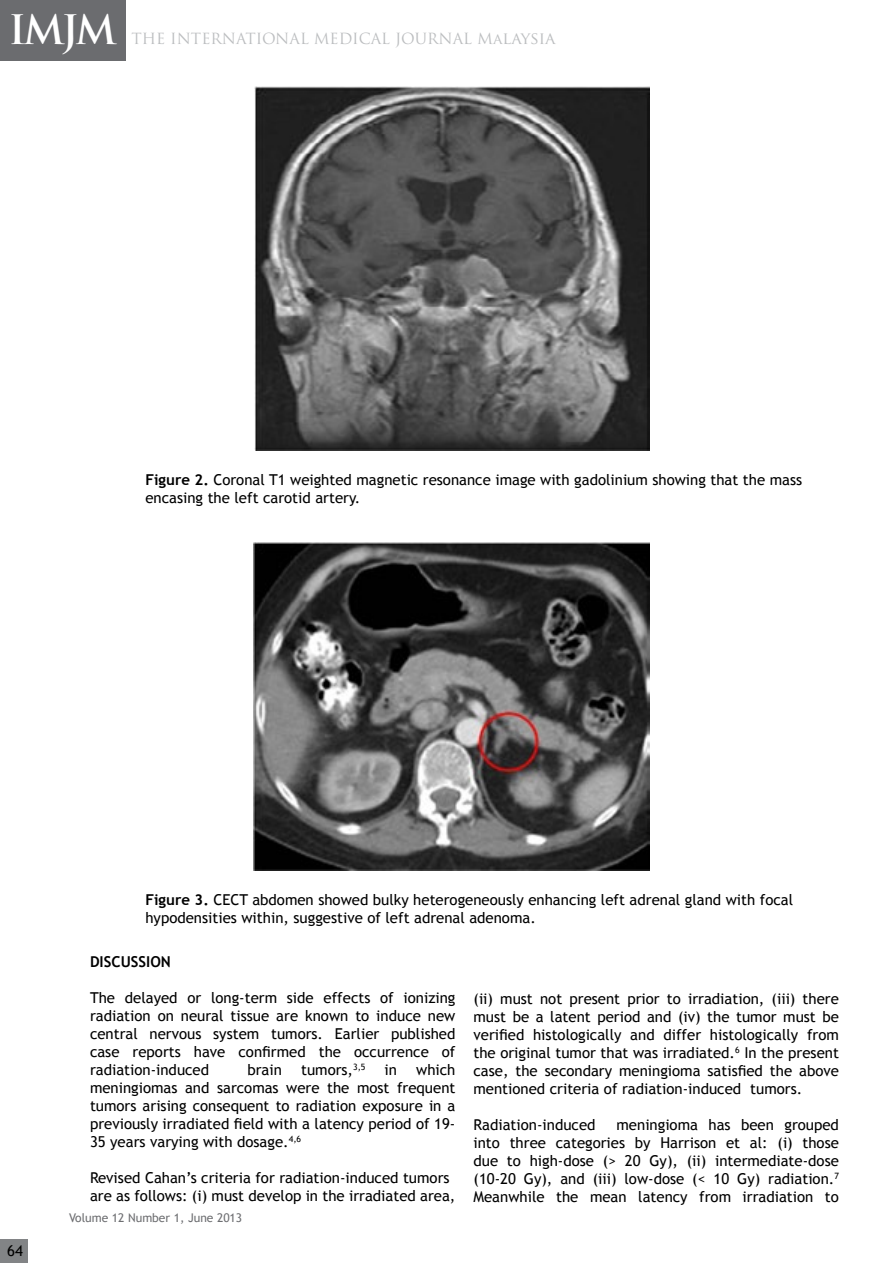
<style>
.page{position:relative;width:893px;height:1263px;background:#fff}
.page>*{position:absolute;margin:0;border:0;box-sizing:border-box;transform-origin:0 0}
.t1{font:700 39.6px "Trajan Pro";color:#fff}
.t2{font:15px/18px "Trebuchet MS";color:#000;text-align:justify}
.t3{font:15px "Trajan Pro";color:#bcbec0}
.t4{font:700 15px "Trebuchet MS";color:#000}
.t5{font:12px "Trebuchet MS";color:#6d6e71}
.s1{font-size:16.5px}
.s2{font-weight:700}
</style>
<div class="page">
<div style="left:0;top:1240px;width:27px;height:23px;background:#828486"></div>
<div style="left:0;top:0;width:125px;height:61px;background:#6b6c6f"></div>
<img style="left:255px;top:87px;width:395px;height:363px">
<img style="left:253px;top:543px;width:397px;height:327px">
<h1 class="t1" style="left:9px;top:5px;width:110px">IMJM</h1>
<p class="t3" style="left:131px;top:29px;width:426px">THE INTERNATIONAL MEDICAL JOURNAL Ma<span class="s1">laysia</span></p>
<p class="t2" style="left:145px;top:471px;width:658px"><span class="s2">Figure 2.</span> Coronal T1 weighted magnetic resonance image with gadolinium showing that the mass encasing the left carotid artery.</p>
<p class="t2" style="left:145px;top:891px;width:649px"><span class="s2">Figure 3.</span> CECT abdomen showed bulky heterogeneously enhancing left adrenal gland with focal hypodensities within, suggestive of left adrenal adenoma.</p>
<p class="t4" style="left:90px;top:952px;width:82px">DISCUSSION</p>
<p class="t2" style="left:90px;top:989px;width:367px">The delayed or long-term side effects of ionizing radiation on neural tissue are known to induce new central nervous system tumors. Earlier published case reports have confirmed the occurrence of radiation-induced</p>
<p class="t2" style="left:473px;top:989px;width:367px">(ii) must not present prior to irradiation, (iii) there must be a latent period and (iv) the tumor must be verified histologically and differ histologically from the original tumor that was irradiated.<sup>6</sup> In the present case, the secondary meningioma satisfied the above mentioned criteria of radiation-induced tumors.</p>
<p class="t2" style="left:473px;top:1115px;width:124px">Radiation-induced</p>
<p class="t2" style="left:247px;top:1061px;width:36px">brain</p>
<p class="t2" style="left:301px;top:1061px;width:66px">tumors,<sup>3,5</sup></p>
<p class="t2" style="left:385px;top:1061px;width:14px">in</p>
<p class="t2" style="left:90px;top:1061px;width:367px;text-indent:326px">which meningiomas and sarcomas were the most frequent tumors arising consequent to radiation exposure in a previously irradiated field with a latency period of 19- 35 years varying with dosage.<sup>4,6</sup></p>
<p class="t2" style="left:90px;top:1169px;width:367px">Revised Cahan’s criteria for radiation-induced tumors are as follows: (i) must develop in the irradiated area,</p>
<p class="t2" style="left:473px;top:1115px;width:367px;text-indent:143px">meningioma has been grouped into three categories by Harrison et al: (i) those due to high-dose (&gt; 20 Gy), (ii) intermediate-dose (10-20 Gy), and (iii) low-dose (&lt; 10 Gy) radiation.<sup>7<br></sup>Meanwhile the mean latency from irradiation to</p>
<p class="t2" style="left:7px;top:1242px;width:17px">64</p>
<p class="t5" style="left:69px;top:1211px;width:175px">Volume 12 Number 1, June 2013</p>
</div>
